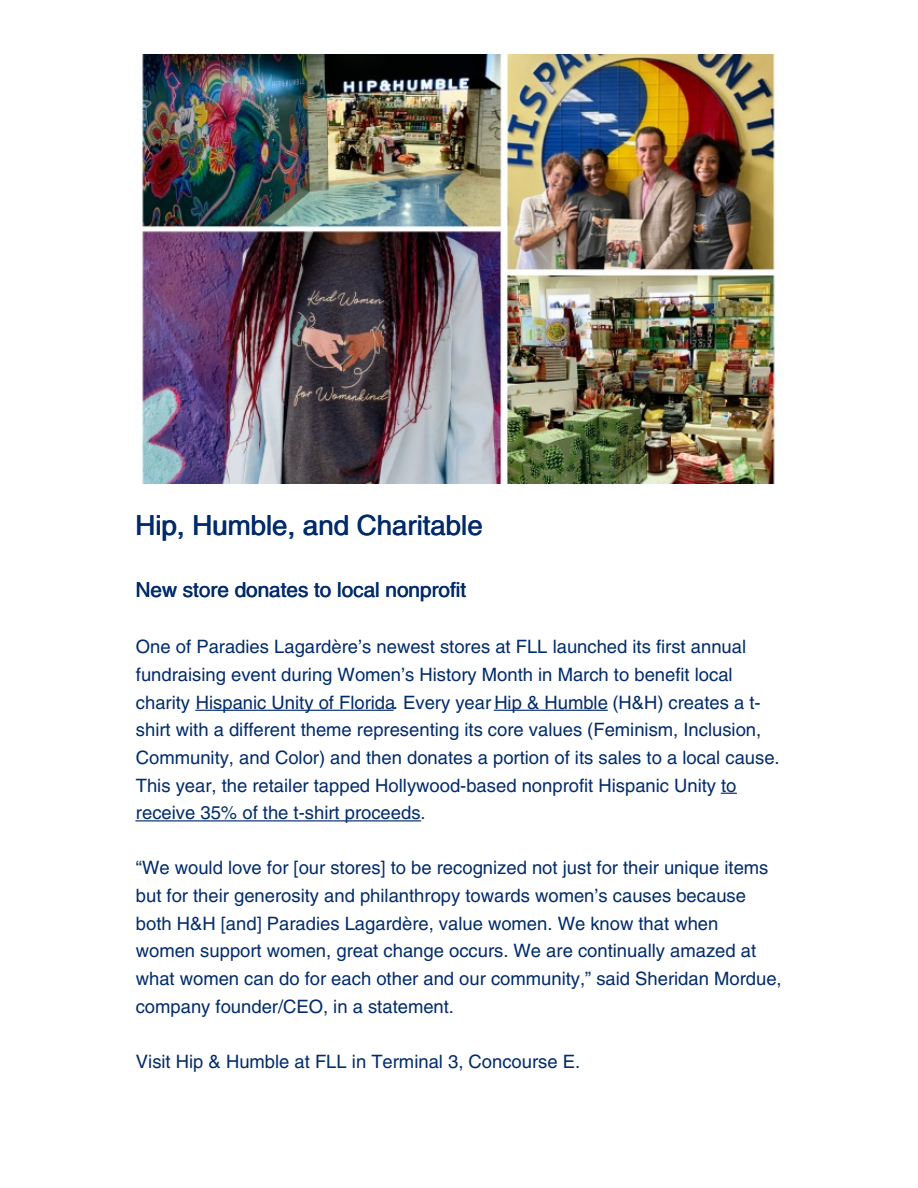
<style>
.page{position:relative;width:918px;height:1188px;background:#fff}
.page>*{position:absolute;margin:0;border:0;box-sizing:border-box;transform-origin:0 0}
.t1{font:27.6px "Helvetica";color:#012b6b}
.t2{font:20.7px "Helvetica";color:#012b6b}
.t3{font:18.45px/27.6px "Helvetica";color:#012b6b}
</style>
<div class="page">
<hr style="left:196px;top:710px;width:197px;height:1px;background:#012b6b">
<hr style="left:494px;top:710px;width:113px;height:1px;background:#012b6b">
<svg style="left:721px;top:793px;width:15px;height:1px"></svg>
<hr style="left:136px;top:820px;width:285px;height:1px;background:#012b6b">
<img style="left:141px;top:54px;width:635px;height:430px">
<p class="t1" style="left:135px;top:513px;width:349px">Hip, Humble, and Charitable</p>
<p class="t2" style="left:135px;top:581px;width:332px">New store donates to local nonprofit</p>
<p class="t3" style="left:136px;top:634px;width:645px">One of Paradies Lagardère’s newest stores at FLL launched its first annual fundraising event during Women’s History Month in March to benefit local charity Hispanic Unity of Florida. Every year Hip &amp; Humble (H&amp;H) creates a t&shy;shirt with a different theme representing its core values (Feminism, Inclusion, Community, and Color) and then donates a portion of its sales to a local cause.<br>This year, the retailer tapped Hollywood-based nonprofit Hispanic Unity to receive 35% of the t-shirt proceeds.</p>
<p class="t3" style="left:136px;top:856px;width:648px">“We would love for [our stores] to be recognized not just for their unique items but for their generosity and philanthropy towards women’s causes because both H&amp;H [and] Paradies Lagardère, value women. We know that when women support women, great change occurs. We are continually amazed at what women can do for each other and our community,” said Sheridan Mordue, company founder/CEO, in a statement.</p>
<p class="t3" style="left:136px;top:1049px;width:446px">Visit Hip &amp; Humble at FLL in Terminal 3, Concourse E.</p>
</div>
